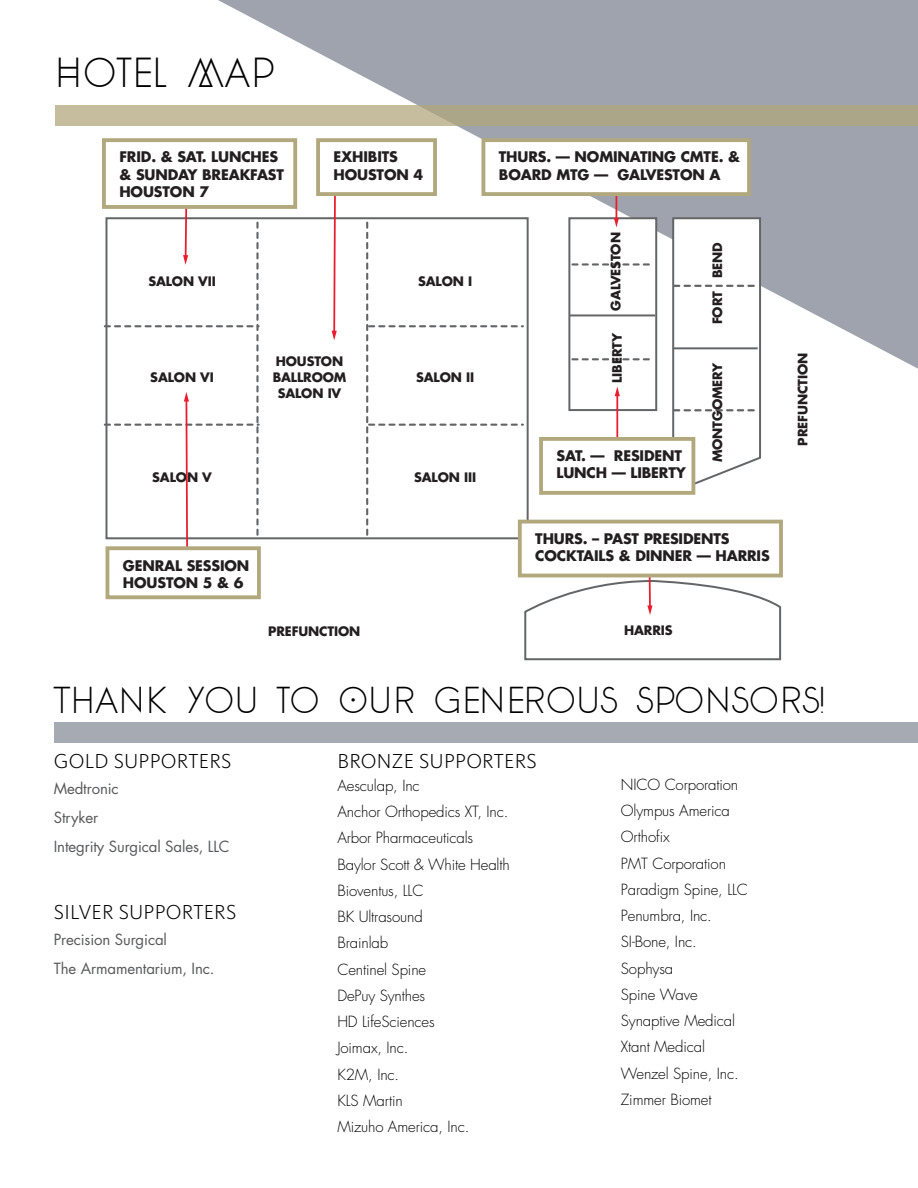
<style>
.page{position:relative;width:918px;height:1188px;background:#fff}
.page>*{position:absolute;margin:0;border:0;box-sizing:border-box;transform-origin:0 0}
.t1{font:200 42px "phantom";color:#000}
.t2{font:200 37.5px "phantom";letter-spacing:-.01em;color:#000}
.t3{font:300 21px "Kievit Pro";letter-spacing:.01em;color:#000}
.t4{font:300 15px/26.2px "Futura";letter-spacing:-.01em;color:#000}
.t5{font:15px/29.2px "Futura";letter-spacing:-.01em;color:#58595b}
.t6{font:700 14.25px/17.1px "Futura";letter-spacing:-.01em;color:#231f20}
.t7{font:700 12.75px/16px "Futura";letter-spacing:-.01em;color:#231f20;text-align:center}
.t8{font:700 12.6px "Futura";letter-spacing:-.01em;color:#231f20}
</style>
<div class="page">
<svg style="left:218px;top:0;width:700px;height:376px;fill:#9ea3ad"></svg>
<div style="left:54px;top:723px;width:864px;height:20px;background:#a5aab3"></div>
<div style="left:106px;top:218px;width:422px;height:320px;background:#fff"></div>
<div style="left:568px;top:217px;width:89px;height:194px;background:#fff;border:2px solid #636567"></div>
<hr style="left:570px;top:314px;width:85px;height:2px;background:#636567">
<svg style="left:366px;top:221px;width:157px;height:314px"></svg>
<svg style="left:572px;top:263px;width:77px;height:3px"></svg>
<svg style="left:572px;top:358px;width:77px;height:2px"></svg>
<svg style="left:671px;top:216px;width:91px;height:279px"></svg>
<svg style="left:332px;top:196px;width:5px;height:144px"></svg>
<hr style="left:649px;top:572px;width:2px;height:35px;background:#e91d2d">
<svg style="left:524px;top:579px;width:258px;height:81px"></svg>
<div style="left:518px;top:520px;width:265px;height:57px;background:#fff;border:4px solid #b2a87e"></div>
<hr style="left:616px;top:394px;width:2px;height:73px;background:#e91d2d">
<svg style="left:615px;top:387px;width:5px;height:9px"></svg>
<div style="left:539px;top:437px;width:156px;height:58px;background:#fff;border:4px solid #b2a87e"></div>
<hr style="left:616px;top:182px;width:1px;height:38px;background:#e91d2d">
<svg style="left:614px;top:218px;width:5px;height:9px"></svg>
<div style="left:483px;top:140px;width:266px;height:54px;background:#fff"></div>
<div style="left:482px;top:138px;width:269px;height:58px;border:4px solid #b2a87e"></div>
<div style="left:318px;top:140px;width:117px;height:54px;background:#fff"></div>
<div style="left:316px;top:138px;width:121px;height:58px;border:4px solid #b2a87e"></div>
<div style="left:104px;top:140px;width:191px;height:67px;background:#fff"></div>
<div style="left:102px;top:138px;width:195px;height:71px;border:4px solid #b2a87e"></div>
<svg style="left:105px;top:191px;width:154px;height:392px"></svg>
<div style="left:107px;top:548px;width:152px;height:49px;background:#fff"></div>
<div style="left:106px;top:546px;width:155px;height:53px;border:4px solid #b2a87e"></div>
<div style="left:56px;top:105px;width:862px;height:21px;background:linear-gradient(to right,#cac1a2,#a59f83)"></div>
<h1 class="t1" style="left:54px;top:48px;width:221px">HOTEL MAP</h1>
<p class="t6" style="left:119px;top:148px;width:166px">FRID. &amp; SAT. LUNCHES &amp; SUNDAY BREAKFAST<br>HOUSTON 7</p>
<p class="t7" style="left:148px;top:272px;width:69px">SALON VII</p>
<p class="t6" style="left:334px;top:148px;width:91px">EXHIBITS<br>HOUSTON 4</p>
<p class="t7" style="left:418px;top:272px;width:56px">SALON I</p>
<p class="t7" style="left:150px;top:368px;width:65px">SALON VI</p>
<p class="t7" style="left:152px;top:469px;width:61px">SALON V</p>
<p class="t7" style="left:273px;top:353px;width:75px">HOUSTON<br>BALLROOM<br>SALON IV</p>
<p class="t6" style="left:123px;top:556px;width:128px">GENRAL SESSION<br>HOUSTON 5 &amp; 6</p>
<p class="t7" style="left:268px;top:623px;width:94px">PREFUNCTION</p>
<p class="t7" style="left:416px;top:368px;width:60px">SALON II</p>
<p class="t7" style="left:414px;top:469px;width:64px">SALON III</p>
<p class="t6" style="left:499px;top:148px;width:243px">THURS. — NOMINATING CMTE. &amp;<br>BOARD MTG — GALVESTON A</p>
<p class="t8" style="left:607px;top:311px;width:80px;rotate:-90deg">GALVESTON</p>
<p class="t8" style="left:608px;top:383px;width:52px;rotate:-90deg">LIBERTY</p>
<p class="t6" style="left:557px;top:447px;width:131px">SAT. — RESIDENT<br>LUNCH — LIBERTY</p>
<p class="t8" style="left:709px;top:324px;width:83px;rotate:-90deg">FORT BEND</p>
<p class="t8" style="left:709px;top:462px;width:101px;rotate:-90deg">MONTGOMERY</p>
<p class="t6" style="left:535px;top:530px;width:236px">THURS. – PAST PRESIDENTS<br>COCKTAILS &amp; DINNER — HARRIS</p>
<p class="t7" style="left:624px;top:621px;width:50px">HARRIS</p>
<p class="t8" style="left:794px;top:446px;width:94px;rotate:-90deg">PREFUNCTION</p>
<h2 class="t2" style="left:54px;top:678px;width:772px">THANK YOU TO OUR GENEROUS SPONSORS!</h2>
<h3 class="t3" style="left:54px;top:748px;width:179px">GOLD SUPPORTERS</h3>
<p class="t5" style="left:54px;top:773px;width:177px">Medtronic<br>Stryker<br>Integrity Surgical Sales, LLC</p>
<h3 class="t3" style="left:54px;top:899px;width:184px">SILVER SUPPORTERS</h3>
<p class="t5" style="left:54px;top:925px;width:162px">Precision Surgical<br>The Armamentarium, Inc.</p>
<h3 class="t3" style="left:337px;top:748px;width:201px">BRONZE SUPPORTERS</h3>
<p class="t4" style="left:337px;top:772px;width:174px">Aesculap, Inc<br>Anchor Orthopedics XT, Inc.<br>Arbor Pharmaceuticals<br>Baylor Scott &amp; White Health<br>Bioventus, LLC<br>BK Ultrasound<br>Brainlab<br>Centinel Spine<br>DePuy Synthes<br>HD LifeSciences<br>Joimax, Inc.<br>K2M, Inc.<br>KLS Martin<br>Mizuho America, Inc.</p>
<p class="t4" style="left:621px;top:771px;width:129px">NICO Corporation<br>Olympus America<br>Orthofix<br>PMT Corporation<br>Paradigm Spine, LLC<br>Penumbra, Inc.<br>SI-Bone, Inc.<br>Sophysa<br>Spine Wave<br>Synaptive Medical<br>Xtant Medical<br>Wenzel Spine, Inc.<br>Zimmer Biomet</p>
</div>
